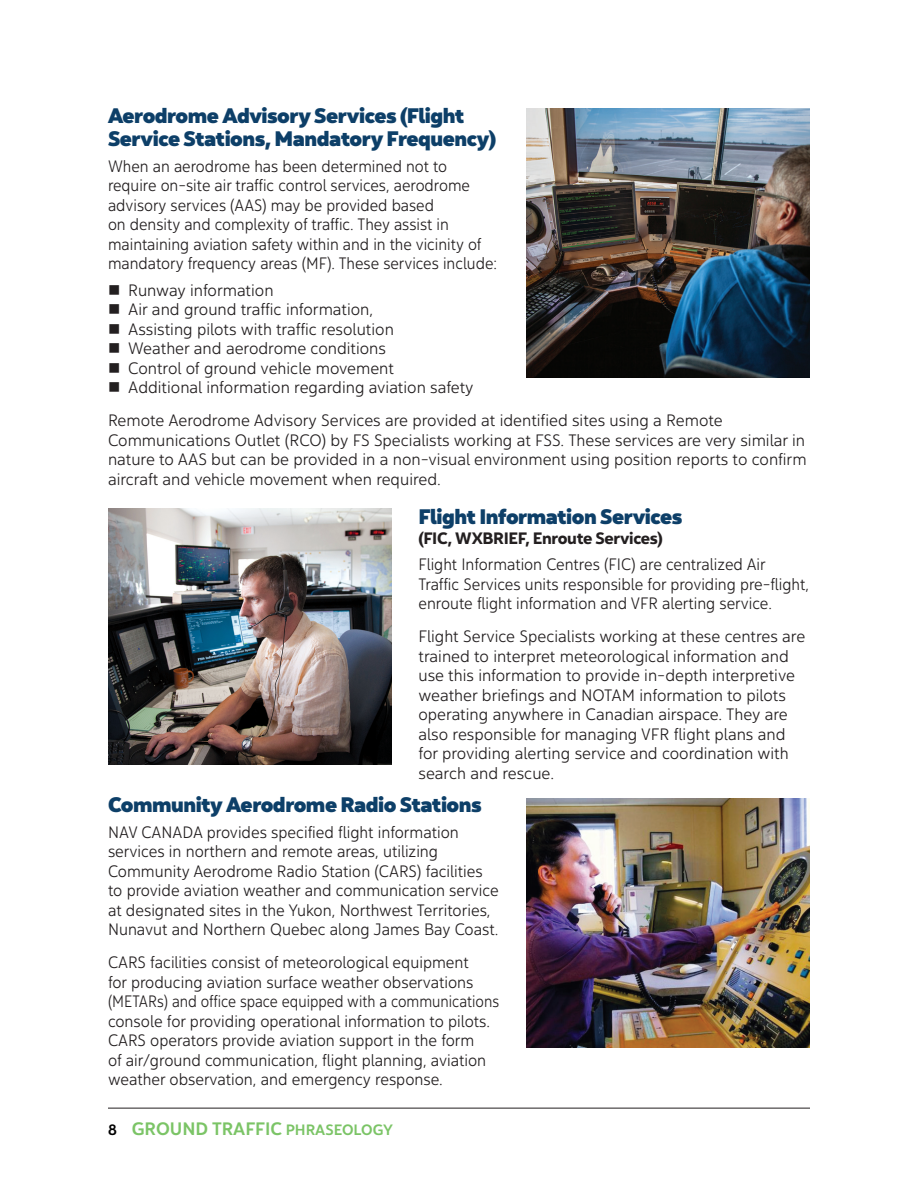
<style>
.page{position:relative;width:918px;height:1188px;background:#fff}
.page>*{position:absolute;margin:0;border:0;box-sizing:border-box;transform-origin:0 0}
.Header_2__no_space{font:21px/22.5px "Yorkten Nor Bla";letter-spacing:-.025em;color:#0d3f68}
.t1{font:18px "Yorkten Nor Med";color:#7bc466}
.Body{font:16.5px/19.5px "Yorkten Nor Lig";color:#231f20}
.Body-2{font:16.5px/19.5px "Yorkten Nor Lig";color:#231f20;scale:.95 1}
.Body-3{font:16.5px/19.5px "Yorkten Nor Lig";color:#231f20;scale:.96 1}
.Header_3{font:16.5px "Yorkten Nor Bol";letter-spacing:-.02em;color:#231f20}
.s1{font-family:"Yorkten Con Med";font-size:15px;color:#000}
.s2{font-size:15px}
</style>
<div class="page">
<hr style="left:108px;top:1108px;width:702px;height:1px;background:#231f20">
<img style="left:108px;top:508px;width:284px;height:257px">
<img style="left:526px;top:108px;width:284px;height:269px">
<img style="left:526px;top:798px;width:284px;height:250px">
<p class="Header_2__no_space" style="left:108px;top:105px;width:390px">Aerodrome Advisory Services (Flight<br>Service Stations, Mandatory Frequency)</p>
<p class="Body-2" style="left:108px;top:156px;width:411px">When an aerodrome has been determined not to require on-site air traffic control services, aerodrome advisory services (AAS) may be provided based<br>on density and complexity of traffic. They assist in maintaining aviation safety within and in the vicinity of mandatory frequency areas (MF). These services include:</p>
<p class="Body" style="left:128px;top:280px;width:147px">Runway information</p>
<p class="Body" style="left:128px;top:300px;width:247px">Air and ground traffic information,</p>
<p class="Body" style="left:128px;top:319px;width:267px">Assisting pilots with traffic resolution</p>
<p class="Body" style="left:128px;top:339px;width:259px">Weather and aerodrome conditions</p>
<p class="Body" style="left:128px;top:358px;width:267px">Control of ground vehicle movement</p>
<p class="Body" style="left:128px;top:378px;width:347px">Additional information regarding aviation safety</p>
<p class="Body" style="left:108px;top:411px;width:700px">Remote Aerodrome Advisory Services are provided at identified sites using a Remote Communications Outlet (RCO) by FS Specialists working at FSS. These services are very similar in nature to AAS but can be provided in a non-visual environment using position reports to confirm aircraft and vehicle movement when required.</p>
<p class="Header_2__no_space" style="left:418px;top:506px;width:266px">Flight Information Services</p>
<p class="Header_3" style="left:418px;top:527px;width:246px">(FIC, WXBRIEF, Enroute Services)</p>
<p class="Body-3" style="left:418px;top:555px;width:408px">Flight Information Centres (FIC) are centralized Air<br>Traffic Services units responsible for providing pre-flight, enroute flight information and VFR alerting service.</p>
<p class="Body" style="left:418px;top:627px;width:388px">Flight Service Specialists working at these centres are trained to interpret meteorological information and use this information to provide in-depth interpretive weather briefings and NOTAM information to pilots operating anywhere in Canadian airspace. They are also responsible for managing VFR flight plans and for providing alerting service and coordination with search and rescue.</p>
<p class="Header_2__no_space" style="left:108px;top:793px;width:375px">Community Aerodrome Radio Stations</p>
<p class="Body" style="left:108px;top:822px;width:392px">NAV CANADA provides specified flight information services in northern and remote areas, utilizing Community Aerodrome Radio Station (CARS) facilities to provide aviation weather and communication service at designated sites in the Yukon, Northwest Territories, Nunavut and Northern Quebec along James Bay Coast.</p>
<p class="Body" style="left:108px;top:953px;width:393px">CARS facilities consist of meteorological equipment<br>for producing aviation surface weather observations (METARs) and office space equipped with a communications console for providing operational information to pilots.<br>CARS operators provide aviation support in the form<br>of air/ground communication, flight planning, aviation weather observation, and emergency response.</p>
<p class="t1" style="left:108px;top:1117px;width:286px"><span class="s1">8</span> GROUND TRAFFIC <span class="s2">PHRASEOLOGY</span></p>
</div>
